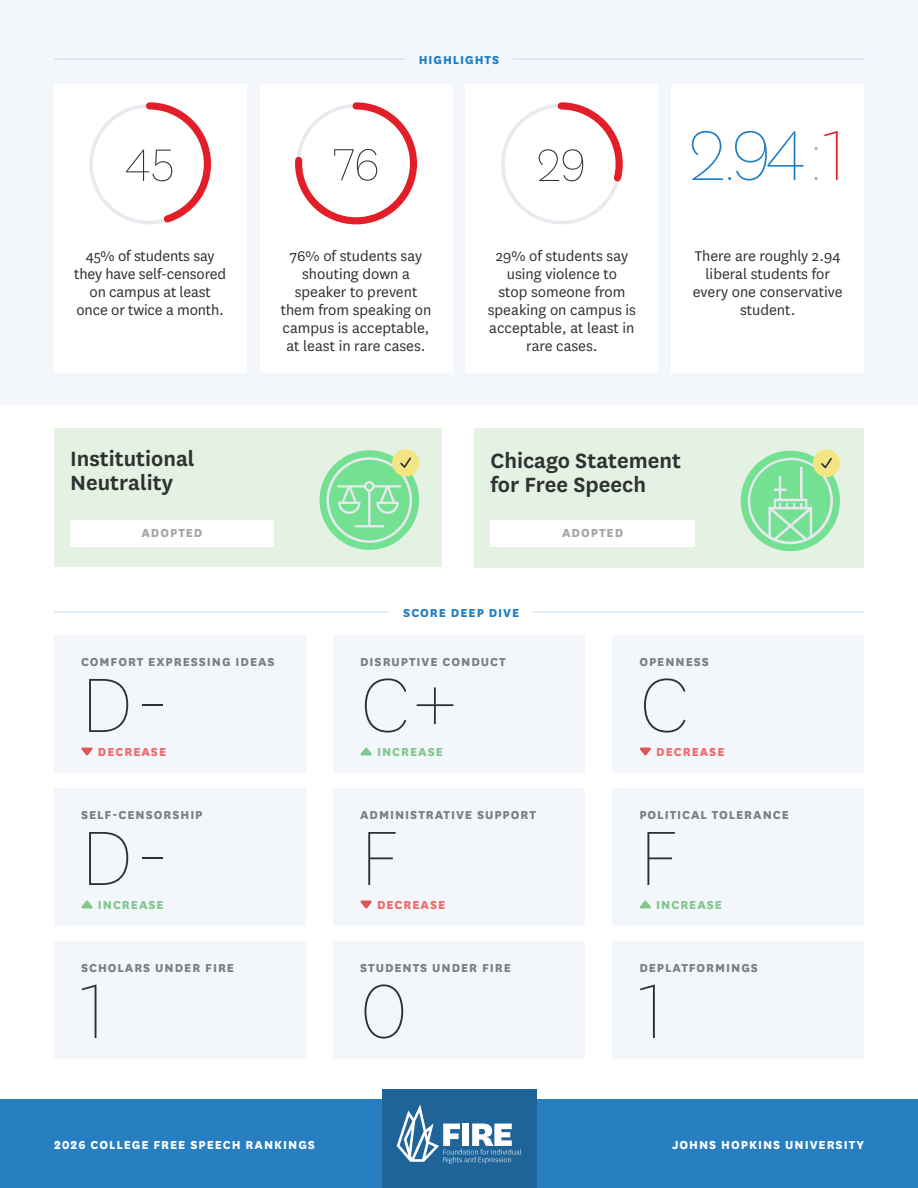
<style>
.page{position:relative;width:918px;height:1188px;background:#fff}
.page>*{position:absolute;margin:0;border:0;box-sizing:border-box;transform-origin:0 0}
.Arrow_Object{font:100 90px "National";color:#2f3131}
.Highlight_Stat{font:100 82.5px "National";color:#1f7ec2}
.t1{font:100 53.25px "National";color:#2f3132}
.t2{font:100 52.95px "National";color:#2f3132}
.t3{font:600 24.15px/24.2px "National";color:#303132}
.t4{font:600 24px/24px "National";color:#303132}
.Highlight_Blurb{font:16.5px/18px "National";color:#2f3131;text-align:center}
.Stat_Label{font:800 13.5px "National";letter-spacing:.07em;color:#7b7e82}
.Footer_Right_campus_name{font:800 13.5px "National";letter-spacing:.07em;color:#fff}
.score_delta{font:800 13.5px "National";letter-spacing:.07em;color:#f16869}
.score_delta-2{font:800 13.5px "National";letter-spacing:.07em;color:#80c78b}
.t5{font:800 13.5px "National";letter-spacing:.07em;color:#a4a5a8}
.deep_dive_heade{font:800 13.5px "National";letter-spacing:.07em;color:#1f7ec2}
.Paragraph_Style_1{font:800 13.5px "National";letter-spacing:.07em;color:#1f7ec2}
.s1{color:#a3a5a7}
.s2{color:#e41f25}
</style>
<div class="page">
<div style="left:0;top:1099px;width:918px;height:89px;background:#277fc2"></div>
<div style="left:382px;top:1089px;width:154px;height:99px;background:#1f6499"></div>
<svg style="left:397px;top:1104px;width:124px;height:60px"></svg>
<div style="left:0;top:0;width:918px;height:405px;background:#f3f6fb"></div>
<div style="left:54px;top:84px;width:192px;height:159px;background:#fff"></div>
<div style="left:260px;top:84px;width:192px;height:159px;background:#fff"></div>
<div style="left:466px;top:84px;width:192px;height:159px;background:#fff"></div>
<hr style="left:54px;top:611px;width:810px;height:2px;background:#1f7ec2">
<div style="left:54px;top:241px;width:192px;height:132px;background:#fff"></div>
<div style="left:260px;top:241px;width:192px;height:132px;background:#fff"></div>
<div style="left:466px;top:241px;width:192px;height:132px;background:#fff"></div>
<div style="left:672px;top:241px;width:192px;height:132px;background:#fff"></div>
<svg style="left:89px;top:102px;width:122px;height:122px"></svg>
<svg style="left:303px;top:110px;width:106px;height:114px"></svg>
<div style="left:295px;top:102px;width:122px;height:122px;border:7px solid #e21f29;border-radius:57px"></div>
<svg style="left:501px;top:102px;width:122px;height:122px"></svg>
<div style="left:672px;top:84px;width:192px;height:159px;background:#fff"></div>
<div style="left:389px;top:600px;width:144px;height:27px;background:#fff"></div>
<hr style="left:54px;top:58px;width:810px;height:2px;background:#1f7ec2">
<div style="left:405px;top:47px;width:108px;height:27px;background:#f3f6fb"></div>
<div style="left:54px;top:428px;width:388px;height:139px;background:#e3f2e3"></div>
<div style="left:320px;top:450px;width:99px;height:100px;background:#73e092;border-radius:50%"></div>
<div style="left:70px;top:520px;width:204px;height:27px;background:#fff"></div>
<div style="left:392px;top:449px;width:27px;height:28px;background:#f5e582;border-radius:50%"></div>
<svg style="left:326px;top:457px;width:86px;height:86px"></svg>
<div style="left:54px;top:636px;width:252px;height:33px;background:#f3f6fb"></div>
<div style="left:54px;top:644px;width:252px;height:109px;background:#f3f6fb"></div>
<div style="left:54px;top:726px;width:252px;height:47px;background:#f3f6fb"></div>
<svg style="left:81px;top:748px;width:12px;height:8px"></svg>
<div style="left:54px;top:789px;width:252px;height:33px;background:#f3f6fb"></div>
<div style="left:54px;top:797px;width:252px;height:109px;background:#f3f6fb"></div>
<div style="left:54px;top:879px;width:252px;height:47px;background:#f3f6fb"></div>
<svg style="left:81px;top:900px;width:12px;height:8px"></svg>
<div style="left:333px;top:636px;width:252px;height:33px;background:#f3f6fb"></div>
<div style="left:333px;top:644px;width:252px;height:109px;background:#f3f6fb"></div>
<div style="left:333px;top:726px;width:252px;height:47px;background:#f3f6fb"></div>
<svg style="left:360px;top:747px;width:12px;height:8px"></svg>
<div style="left:333px;top:789px;width:252px;height:33px;background:#f3f6fb"></div>
<div style="left:333px;top:797px;width:252px;height:109px;background:#f3f6fb"></div>
<div style="left:333px;top:879px;width:252px;height:47px;background:#f3f6fb"></div>
<svg style="left:360px;top:901px;width:12px;height:8px"></svg>
<div style="left:612px;top:636px;width:252px;height:33px;background:#f3f6fb"></div>
<div style="left:612px;top:644px;width:252px;height:109px;background:#f3f6fb"></div>
<div style="left:612px;top:726px;width:252px;height:47px;background:#f3f6fb"></div>
<svg style="left:639px;top:748px;width:12px;height:8px"></svg>
<div style="left:612px;top:789px;width:252px;height:33px;background:#f3f6fb"></div>
<div style="left:612px;top:797px;width:252px;height:109px;background:#f3f6fb"></div>
<div style="left:612px;top:879px;width:252px;height:47px;background:#f3f6fb"></div>
<svg style="left:639px;top:900px;width:12px;height:8px"></svg>
<div style="left:612px;top:942px;width:252px;height:33px;background:#f3f6fb"></div>
<div style="left:612px;top:950px;width:252px;height:109px;background:#f3f6fb"></div>
<div style="left:54px;top:942px;width:252px;height:33px;background:#f3f6fb"></div>
<div style="left:54px;top:950px;width:252px;height:109px;background:#f3f6fb"></div>
<div style="left:333px;top:942px;width:252px;height:33px;background:#f3f6fb"></div>
<div style="left:333px;top:950px;width:252px;height:109px;background:#f3f6fb"></div>
<div style="left:475px;top:428px;width:389px;height:139px;background:#e3f2e3"></div>
<div style="left:741px;top:451px;width:99px;height:100px;background:#73e092;border-radius:50%"></div>
<div style="left:813px;top:450px;width:27px;height:27px;background:#f5e582;border-radius:50%"></div>
<svg style="left:748px;top:458px;width:85px;height:86px"></svg>
<div style="left:490px;top:520px;width:205px;height:27px;background:#fff"></div>
<p class="Paragraph_Style_1" style="left:419px;top:50px;width:82px">HIGHLIGHTS</p>
<p class="t1" style="left:125px;top:134px;width:51px">45</p>
<p class="t2" style="left:333px;top:133px;width:48px">76</p>
<p class="t1" style="left:537px;top:134px;width:50px">29</p>
<p class="Highlight_Stat" style="left:689px;top:106px;width:159px">2.94 <span class="s1">:</span><span class="s2">1</span></p>
<p class="Highlight_Blurb" style="left:74px;top:246px;width:153px">45% of students say they have self-censored on campus at least once or twice a month.</p>
<p class="Highlight_Blurb" style="left:281px;top:246px;width:152px">76% of students say shouting down a speaker to prevent them from speaking on campus is acceptable, at least in rare cases.</p>
<p class="Highlight_Blurb" style="left:488px;top:246px;width:150px">29% of students say using violence to<br>stop someone from speaking on campus is acceptable, at least in rare cases.</p>
<p class="Highlight_Blurb" style="left:693px;top:246px;width:151px">There are roughly 2.94 liberal students for every one conservative student.</p>
<p class="t4" style="left:70px;top:445px;width:126px">Institutional<br>Neutrality</p>
<p class="t5" style="left:141px;top:523px;width:62px">ADOPTED</p>
<p class="Stat_Label" style="left:81px;top:652px;width:195px">COMFORT EXPRESSING IDEAS</p>
<p class="Arrow_Object" style="left:81px;top:652px;width:90px">D-</p>
<p class="score_delta" style="left:98px;top:742px;width:70px">DECREASE</p>
<p class="Stat_Label" style="left:81px;top:805px;width:123px">SELF-CENSORSHIP</p>
<p class="Arrow_Object" style="left:81px;top:805px;width:90px">D-</p>
<p class="score_delta-2" style="left:98px;top:895px;width:67px">INCREASE</p>
<p class="Stat_Label" style="left:81px;top:958px;width:155px">SCHOLARS UNDER FIRE</p>
<p class="Arrow_Object" style="left:81px;top:958px;width:27px">1</p>
<p class="t3" style="left:490px;top:447px;width:192px">Chicago Statement for Free Speech</p>
<p class="t5" style="left:562px;top:523px;width:63px">ADOPTED</p>
<p class="deep_dive_heade" style="left:403px;top:603px;width:118px">SCORE DEEP DIVE</p>
<p class="Stat_Label" style="left:360px;top:652px;width:147px">DISRUPTIVE CONDUCT</p>
<p class="Arrow_Object" style="left:360px;top:652px;width:100px">C+</p>
<p class="score_delta-2" style="left:377px;top:742px;width:67px">INCREASE</p>
<p class="Stat_Label" style="left:360px;top:805px;width:177px">ADMINISTRATIVE SUPPORT</p>
<p class="Arrow_Object" style="left:360px;top:805px;width:39px">F</p>
<p class="score_delta" style="left:377px;top:895px;width:70px">DECREASE</p>
<p class="Stat_Label" style="left:360px;top:958px;width:152px">STUDENTS UNDER FIRE</p>
<p class="Arrow_Object" style="left:360px;top:958px;width:49px">0</p>
<p class="Stat_Label" style="left:639px;top:652px;width:71px">OPENNESS</p>
<p class="Arrow_Object" style="left:639px;top:652px;width:51px">C</p>
<p class="score_delta" style="left:656px;top:742px;width:70px">DECREASE</p>
<p class="Stat_Label" style="left:639px;top:805px;width:151px">POLITICAL TOLERANCE</p>
<p class="Arrow_Object" style="left:639px;top:805px;width:39px">F</p>
<p class="score_delta-2" style="left:656px;top:895px;width:67px">INCREASE</p>
<p class="Stat_Label" style="left:639px;top:958px;width:120px">DEPLATFORMINGS</p>
<p class="Arrow_Object" style="left:639px;top:958px;width:27px">1</p>
<p class="Footer_Right_campus_name" style="left:54px;top:1135px;width:263px">2026 COLLEGE FREE SPEECH RANKINGS</p>
<p class="Footer_Right_campus_name" style="left:672px;top:1135px;width:193px">JOHNS HOPKINS UNIVERSITY</p>
</div>
